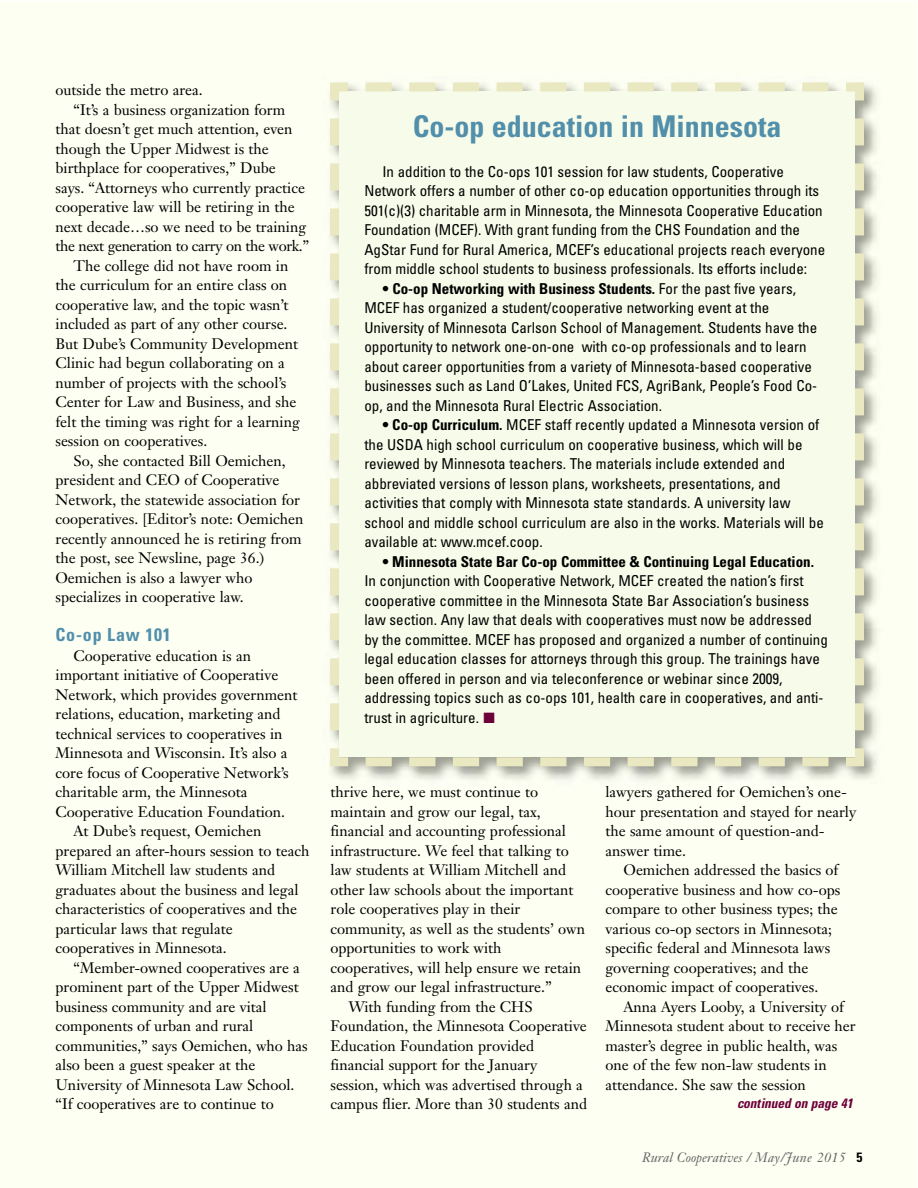
<style>
.page{position:relative;width:918px;height:1188px;background:#fff}
.page>*{position:absolute;margin:0;border:0;box-sizing:border-box;transform-origin:0 0}
.t1{font:700 condensed 30px "Univers";color:#518fab}
.t2{font:700 condensed 18px "Univers";letter-spacing:.045em;color:#518fab}
.t3{font:15px/19.5px "Janson Text";color:#000}
.t4{font:condensed 15px/19.5px "Univers";color:#000}
.t5{font:700 condensed 15px "Univers";color:#000}
.t6{font:15px "Janson Text";letter-spacing:-.025em;color:#000}
.t7{font:italic 13.5px "Janson Text";color:#666}
.t8{font:italic 700 condensed 13.5px "Univers";letter-spacing:-.01em;color:#6c0039}
.s1{font-weight:700}
.s2{color:#6c0039}
.s3{font-family:"Univers";font-weight:700;font-style:normal;font-stretch:condensed;color:#000}
</style>
<div class="page">
<div style="left:0;top:1px;width:916px;height:1187px;background:#fdfff2"></div>
<img style="left:330px;top:84px;width:547px;height:696px">
<div style="left:330px;top:82px;width:534px;height:684px;background:#f7fbe9"></div>
<p class="t3" style="left:55px;top:80px;width:149px">outside the metro area.</p>
<p class="t3" style="left:74px;top:100px;width:213px">“It’s a business organization form</p>
<p class="t3" style="left:55px;top:119px;width:239px">that doesn’t get much attention, even</p>
<p class="t3" style="left:55px;top:139px;width:215px">though the Upper Midwest is the</p>
<p class="t3" style="left:55px;top:158px;width:222px">birthplace for cooperatives,” Dube</p>
<p class="t3" style="left:55px;top:178px;width:251px">says. “Attorneys who currently practice</p>
<p class="t3" style="left:55px;top:197px;width:241px">cooperative law will be retiring in the</p>
<p class="t3" style="left:55px;top:217px;width:252px">next decade…so we need to be training</p>
<p class="t6" style="left:55px;top:237px;width:255px">the next generation to carry on the work.”</p>
<p class="t3" style="left:74px;top:256px;width:216px">The college did not have room in</p>
<p class="t3" style="left:55px;top:275px;width:233px">the curriculum for an entire class on</p>
<p class="t3" style="left:55px;top:295px;width:235px">cooperative law, and the topic wasn’t</p>
<p class="t3" style="left:55px;top:314px;width:234px">included as part of any other course.</p>
<p class="t3" style="left:55px;top:334px;width:244px">But Dube’s Community Development</p>
<p class="t3" style="left:55px;top:353px;width:231px">Clinic had begun collaborating on a</p>
<p class="t3" style="left:55px;top:373px;width:232px">number of projects with the school’s</p>
<p class="t3" style="left:55px;top:392px;width:242px">Center for Law and Business, and she</p>
<p class="t3" style="left:55px;top:412px;width:246px">felt the timing was right for a learning</p>
<p class="t3" style="left:55px;top:431px;width:153px">session on cooperatives.</p>
<p class="t3" style="left:74px;top:451px;width:214px">So, she contacted Bill Oemichen,</p>
<p class="t3" style="left:55px;top:470px;width:226px">president and CEO of Cooperative</p>
<p class="t3" style="left:55px;top:490px;width:246px">Network, the statewide association for</p>
<p class="t3" style="left:55px;top:509px;width:250px">cooperatives. [Editor’s note: Oemichen</p>
<p class="t3" style="left:55px;top:529px;width:248px">recently announced he is retiring from</p>
<p class="t3" style="left:55px;top:548px;width:210px">the post, see Newsline, page 36.)</p>
<p class="t3" style="left:55px;top:568px;width:198px">Oemichen is also a lawyer who</p>
<p class="t3" style="left:55px;top:587px;width:190px">specializes in cooperative law.</p>
<p class="t2" style="left:55px;top:624px;width:117px">Co-op Law 101</p>
<p class="t3" style="left:74px;top:646px;width:179px">Cooperative education is an</p>
<p class="t3" style="left:56px;top:665px;width:224px">important initiative of Cooperative</p>
<p class="t3" style="left:56px;top:685px;width:244px">Network, which provides government</p>
<p class="t3" style="left:56px;top:704px;width:227px">relations, education, marketing and</p>
<p class="t3" style="left:56px;top:724px;width:229px">technical services to cooperatives in</p>
<p class="t3" style="left:56px;top:743px;width:234px">Minnesota and Wisconsin. It’s also a</p>
<p class="t3" style="left:56px;top:763px;width:235px">core focus of Cooperative Network’s</p>
<p class="t3" style="left:56px;top:782px;width:193px">charitable arm, the Minnesota</p>
<p class="t3" style="left:56px;top:802px;width:231px">Cooperative Education Foundation.</p>
<p class="t3" style="left:74px;top:821px;width:189px">At Dube’s request, Oemichen</p>
<p class="t3" style="left:56px;top:841px;width:255px">prepared an after-hours session to teach</p>
<p class="t3" style="left:56px;top:860px;width:221px">William Mitchell law students and</p>
<p class="t3" style="left:56px;top:880px;width:245px">graduates about the business and legal</p>
<p class="t3" style="left:56px;top:899px;width:243px">characteristics of cooperatives and the</p>
<p class="t3" style="left:56px;top:919px;width:179px">particular laws that regulate</p>
<p class="t3" style="left:56px;top:938px;width:173px">cooperatives in Minnesota.</p>
<p class="t3" style="left:74px;top:958px;width:228px">“Member-owned cooperatives are a</p>
<p class="t3" style="left:56px;top:977px;width:245px">prominent part of the Upper Midwest</p>
<p class="t3" style="left:56px;top:997px;width:213px">business community and are vital</p>
<p class="t3" style="left:56px;top:1016px;width:199px">components of urban and rural</p>
<p class="t3" style="left:56px;top:1036px;width:254px">communities,” says Oemichen, who has</p>
<p class="t3" style="left:56px;top:1055px;width:201px">also been a guest speaker at the</p>
<p class="t3" style="left:56px;top:1075px;width:241px">University of Minnesota Law School.</p>
<p class="t3" style="left:56px;top:1094px;width:220px">“If cooperatives are to continue to</p>
<h1 class="t1" style="left:413px;top:108px;width:370px">Co-op education in Minnesota</h1>
<p class="t4" style="left:364px;top:161px;width:462px;text-indent:18px">In addition to the Co-ops 101 session for law students, Cooperative Network offers a number of other co-op education opportunities through its 501(c)(3) charitable arm in Minnesota, the Minnesota Cooperative Education Foundation (MCEF). With grant funding from the CHS Foundation and the AgStar Fund for Rural America, MCEF’s educational projects reach everyone from middle school students to business professionals. Its efforts include:</p>
<p class="t4" style="left:364px;top:278px;width:454px;text-indent:18px"><span class="s1">• Co-op Networking with Business Students.</span> For the past five years, MCEF has organized a student/cooperative networking event at the University of Minnesota Carlson School of Management. Students have the opportunity to network one-on-one with co-op professionals and to learn about career opportunities from a variety of Minnesota-based cooperative businesses such as Land O’Lakes, United FCS, AgriBank, People’s Food Co&shy;op, and the Minnesota Rural Electric Association.</p>
<p class="t4" style="left:364px;top:415px;width:461px;text-indent:18px"><span class="s1">• Co-op Curriculum.</span> MCEF staff recently updated a Minnesota version of the USDA high school curriculum on cooperative business, which will be reviewed by Minnesota teachers. The materials include extended and abbreviated versions of lesson plans, worksheets, presentations, and activities that comply with Minnesota state standards. A university law school and middle school curriculum are also in the works. Materials will be available at: www.mcef.coop.</p>
<p class="t5" style="left:382px;top:552px;width:433px">• Minnesota State Bar Co-op Committee &amp; Continuing Legal Education.</p>
<p class="t4" style="left:364px;top:571px;width:465px">In conjunction with Cooperative Network, MCEF created the nation’s first cooperative committee in the Minnesota State Bar Association’s business law section. Any law that deals with cooperatives must now be addressed by the committee. MCEF has proposed and organized a number of continuing legal education classes for attorneys through this group. The trainings have been offered in person and via teleconference or webinar since 2009, addressing topics such as co-ops 101, health care in cooperatives, and anti&shy;trust in agriculture. <span class="s2">■</span></p>
<p class="t3" style="left:330px;top:782px;width:209px">thrive here, we must continue to</p>
<p class="t3" style="left:330px;top:802px;width:212px">maintain and grow our legal, tax,</p>
<p class="t3" style="left:330px;top:821px;width:237px">financial and accounting professional</p>
<p class="t3" style="left:330px;top:841px;width:240px">infrastructure. We feel that talking to</p>
<p class="t3" style="left:330px;top:860px;width:237px">law students at William Mitchell and</p>
<p class="t3" style="left:330px;top:880px;width:245px">other law schools about the important</p>
<p class="t3" style="left:330px;top:899px;width:191px">role cooperatives play in their</p>
<p class="t3" style="left:330px;top:919px;width:256px">community, as well as the students’ own</p>
<p class="t3" style="left:330px;top:938px;width:173px">opportunities to work with</p>
<p class="t3" style="left:330px;top:958px;width:252px">cooperatives, will help ensure we retain</p>
<p class="t3" style="left:330px;top:977px;width:223px">and grow our legal infrastructure.”</p>
<p class="t3" style="left:349px;top:997px;width:186px">With funding from the CHS</p>
<p class="t3" style="left:330px;top:1016px;width:258px">Foundation, the Minnesota Cooperative</p>
<p class="t3" style="left:330px;top:1036px;width:205px">Education Foundation provided</p>
<p class="t3" style="left:330px;top:1055px;width:208px">financial support for the January</p>
<p class="t3" style="left:330px;top:1075px;width:254px">session, which was advertised through a</p>
<p class="t3" style="left:330px;top:1094px;width:258px">campus flier. More than 30 students and</p>
<p class="t3" style="left:605px;top:782px;width:252px">lawyers gathered for Oemichen’s one&shy;hour presentation and stayed for nearly the same amount of question-and&shy;answer time.</p>
<p class="t3" style="left:605px;top:860px;width:236px;text-indent:18px">Oemichen addressed the basics of cooperative business and how co-ops compare to other business types; the various co-op sectors in Minnesota; specific federal and Minnesota laws governing cooperatives; and the economic impact of cooperatives.</p>
<p class="t3" style="left:605px;top:997px;width:252px;text-indent:18px">Anna Ayers Looby, a University of Minnesota student about to receive her master’s degree in public health, was one of the few non-law students in attendance. She saw the session</p>
<p class="t8" style="left:737px;top:1095px;width:117px">continued on page 41</p>
<p class="t7" style="left:642px;top:1149px;width:222px">Rural Cooperatives / May/June 2015 <span class="s3">5</span></p>
</div>
